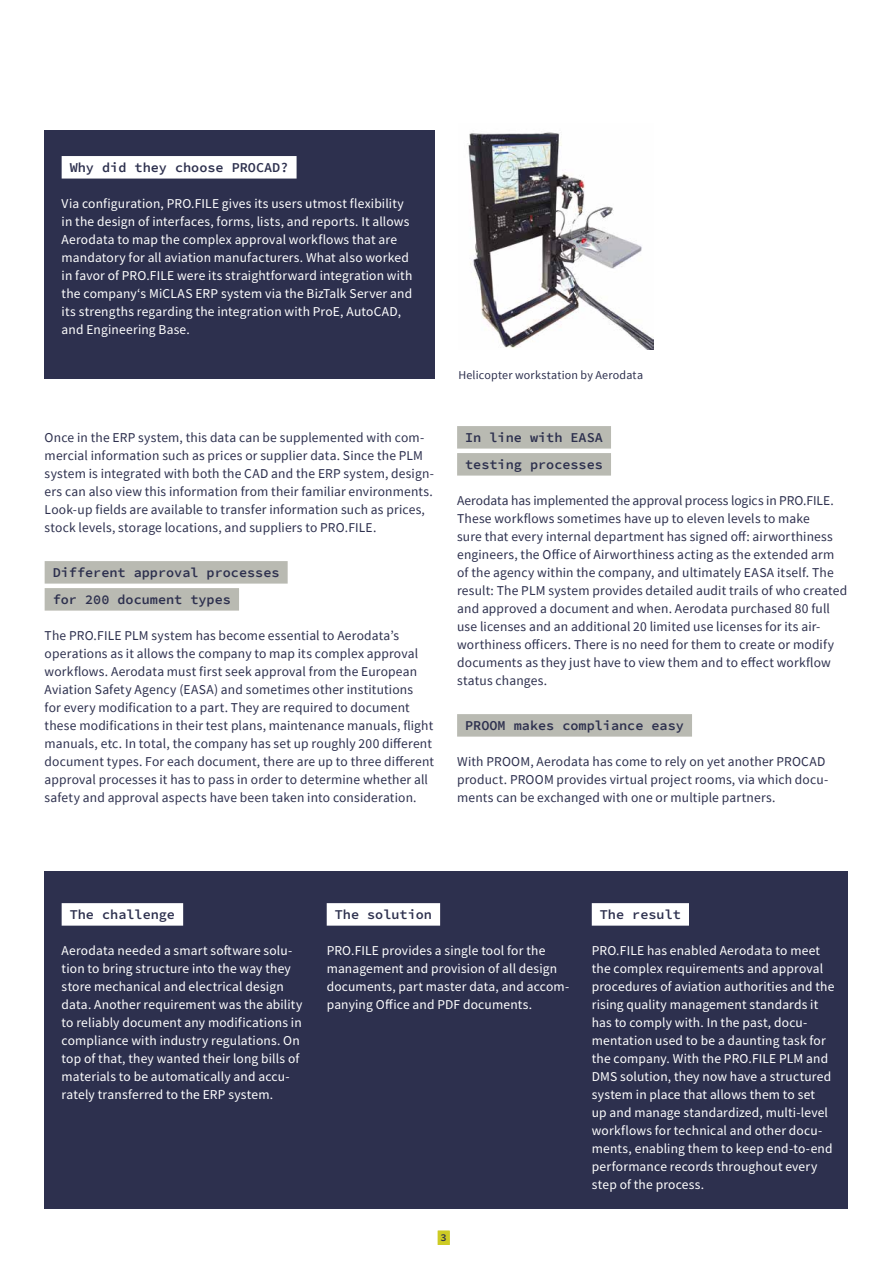
<style>
.page{position:relative;width:893px;height:1263px;background:#fff}
.page>*{position:absolute;margin:0;border:0;box-sizing:border-box;transform-origin:0 0}
.t1{font:13.5px/18px "Source Sans Pro";letter-spacing:.01em;color:#2d304e}
.t2{font:13.5px/18px "Source Sans Variable";letter-spacing:.035em;color:#fff}
.t3{font:600 13.5px/27px "Source Code Pro";color:#2d304e}
.t4{font:13.5px "Source Code Variable";color:#2d304e}
.t5{font:12px "Source Sans Pro";letter-spacing:.015em;color:#2d304e}
.t6{font:10.5px "Source Code Variable";color:#2d304e}
</style>
<div class="page">
<div style="left:438px;top:1231px;width:12px;height:14px;background:#cdcb24"></div>
<div style="left:45px;top:561px;width:243px;height:23px;background:#b9bab2"></div>
<div style="left:45px;top:588px;width:194px;height:23px;background:#b9bab2"></div>
<div style="left:457px;top:426px;width:154px;height:23px;background:#b9bab2"></div>
<div style="left:457px;top:453px;width:154px;height:23px;background:#b9bab2"></div>
<div style="left:457px;top:714px;width:235px;height:23px;background:#b9bab2"></div>
<div style="left:45px;top:871px;width:803px;height:338px;background:#2d304e"></div>
<div style="left:62px;top:903px;width:121px;height:23px;background:#fff"></div>
<div style="left:327px;top:903px;width:113px;height:23px;background:#fff"></div>
<div style="left:592px;top:903px;width:97px;height:23px;background:#fff"></div>
<div style="left:45px;top:130px;width:390px;height:249px;background:#2d304e"></div>
<div style="left:62px;top:156px;width:235px;height:23px;background:#fff"></div>
<img style="left:467px;top:132px;width:187px;height:217px">
<p class="t3" style="left:70px;top:154px;width:220px">Why did they choose PROCAD?</p>
<p class="t2" style="left:62px;top:194px;width:352px">Via configuration, PRO.FILE gives its users utmost flexibility in the design of interfaces, forms, lists, and reports. It allows Aerodata to map the complex approval workflows that are mandatory for all aviation manufacturers. What also worked in favor of PRO.FILE were its straightforward integration with the company‘s MiCLAS ERP system via the BizTalk Server and its strengths regarding the integration with ProE, AutoCAD, and Engineering Base.</p>
<p class="t1" style="left:45px;top:428px;width:391px">Once in the ERP system, this data can be supplemented with com&shy;mercial information such as prices or supplier data. Since the PLM system is integrated with both the CAD and the ERP system, design&shy;ers can also view this information from their familiar environments.<br>Look-up fields are available to transfer information such as prices, stock levels, storage locations, and suppliers to PRO.FILE.</p>
<p class="t3" style="left:53px;top:559px;width:228px">Different approval processes for 200 document types</p>
<p class="t1" style="left:45px;top:626px;width:391px">The PRO.FILE PLM system has become essential to Aerodata’s operations as it allows the company to map its complex approval workflows. Aerodata must first seek approval from the European Aviation Safety Agency (EASA) and sometimes other institutions<br>for every modification to a part. They are required to document these modifications in their test plans, maintenance manuals, flight manuals, etc. In total, the company has set up roughly 200 different document types. For each document, there are up to three different approval processes it has to pass in order to determine whether all safety and approval aspects have been taken into consideration.</p>
<p class="t5" style="left:458px;top:367px;width:186px">Helicopter workstation by Aerodata</p>
<p class="t3" style="left:465px;top:424px;width:139px">In line with EASA testing processes</p>
<p class="t1" style="left:457px;top:491px;width:392px">Aerodata has implemented the approval process logics in PRO.FILE.<br>These workflows sometimes have up to eleven levels to make<br>sure that every internal department has signed off: airworthiness engineers, the Office of Airworthiness acting as the extended arm of the agency within the company, and ultimately EASA itself. The result: The PLM system provides detailed audit trails of who created and approved a document and when. Aerodata purchased 80 full use licenses and an additional 20 limited use licenses for its air&shy;worthiness officers. There is no need for them to create or modify documents as they just have to view them and to effect workflow status changes.</p>
<p class="t3" style="left:465px;top:712px;width:220px">PROOM makes compliance easy</p>
<p class="t1" style="left:457px;top:752px;width:373px">With PROOM, Aerodata has come to rely on yet another PROCAD product. PROOM provides virtual project rooms, via which docu&shy;ments can be exchanged with one or multiple partners.</p>
<p class="t4" style="left:70px;top:904px;width:107px">The challenge</p>
<p class="t2" style="left:62px;top:941px;width:242px">Aerodata needed a smart software solu&shy;tion to bring structure into the way they store mechanical and electrical design data. Another requirement was the ability to reliably document any modifications in compliance with industry regulations. On top of that, they wanted their long bills of materials to be automatically and accu&shy;rately transferred to the ERP system.</p>
<p class="t4" style="left:335px;top:904px;width:99px">The solution</p>
<p class="t2" style="left:327px;top:941px;width:244px">PRO.FILE provides a single tool for the management and provision of all design documents, part master data, and accom&shy;panying Office and PDF documents.</p>
<p class="t6" style="left:441px;top:1230px;width:8px">43</p>
<p class="t4" style="left:600px;top:904px;width:82px">The result</p>
<p class="t2" style="left:592px;top:941px;width:244px">PRO.FILE has enabled Aerodata to meet the complex requirements and approval procedures of aviation authorities and the rising quality management standards it has to comply with. In the past, docu&shy;mentation used to be a daunting task for the company. With the PRO.FILE PLM and DMS solution, they now have a structured system in place that allows them to set<br>up and manage standardized, multi-level workflows for technical and other docu&shy;ments, enabling them to keep end-to-end performance records throughout every step of the process.</p>
</div>
